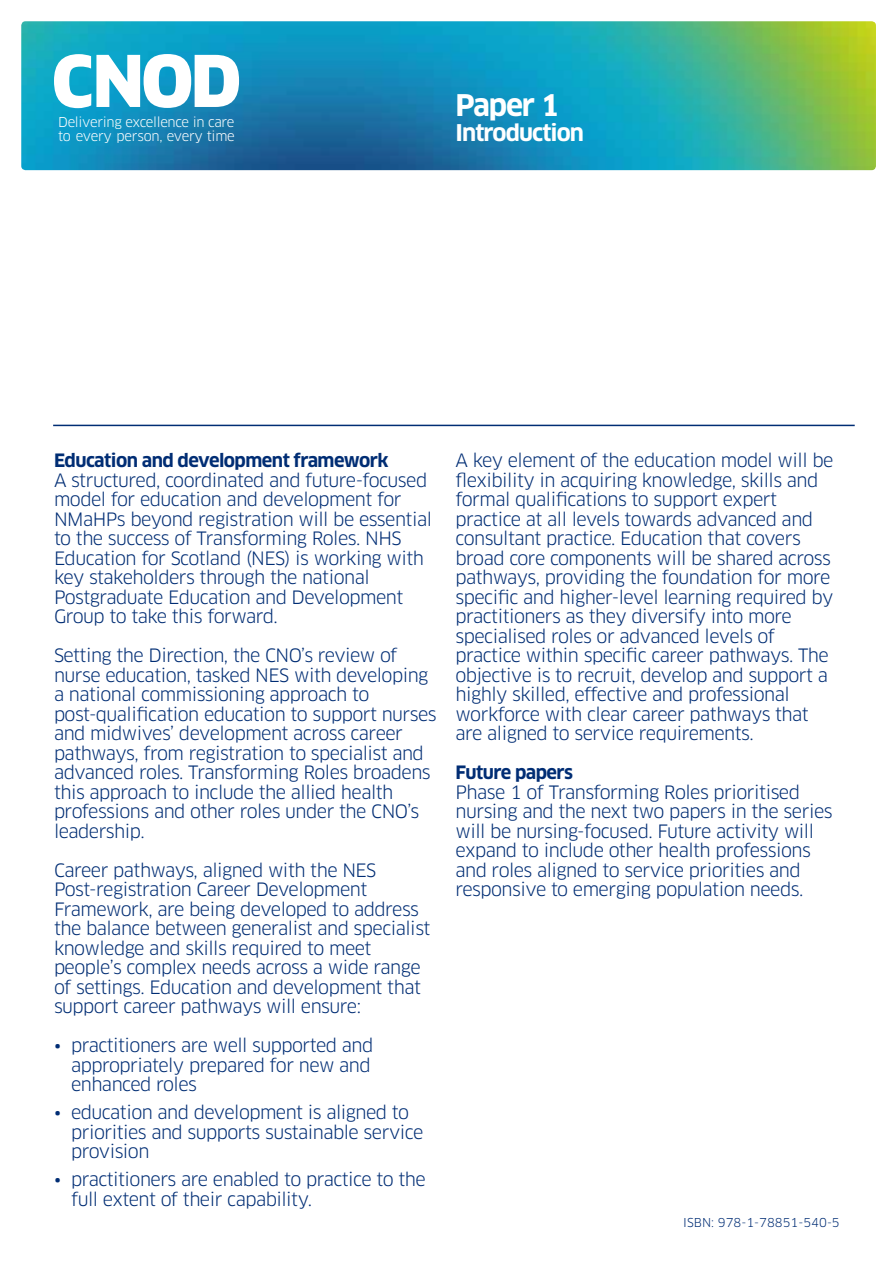
<style>
.page{position:relative;width:893px;height:1272px;background:#fff}
.page>*{position:absolute;margin:0;border:0;box-sizing:border-box;transform-origin:0 0}
.t1{font:700 29.1px "Clan";letter-spacing:-.04em;color:#fff}
.t2{font:700 22.5px "Clan";letter-spacing:-.04em;color:#fff}
.t3{font:18px/19.5px "Clan";letter-spacing:-.03em;color:#002d74}
.t4{font:700 18px "Clan";letter-spacing:-.03em;color:#002d74}
.t5{font:13.2px/13.5px "Clan";letter-spacing:-.025em;color:#fff}
.t6{font:12px "Clan";color:#002d74}
</style>
<div class="page">
<img style="left:21px;top:21px;width:855px;height:149px">
<svg style="left:54px;top:54px;width:185px;height:54px"></svg>
<hr style="left:53px;top:424px;width:802px;height:2px;background:#002d74">
<p class="t5" style="left:58px;top:116px;width:178px">Delivering excellence in care to every person, every time</p>
<h1 class="t1" style="left:455px;top:88px;width:105px">Paper 1</h1>
<p class="t2" style="left:455px;top:118px;width:130px">Introduction</p>
<p class="t4" style="left:54px;top:449px;width:336px">Education and development framework</p>
<p class="t3" style="left:54px;top:470px;width:379px">A structured, coordinated and future-focused model for education and development for NMaHPs beyond registration will be essential to the success of Transforming Roles. NHS Education for Scotland (NES) is working with key stakeholders through the national Postgraduate Education and Development Group to take this forward.</p>
<p class="t3" style="left:54px;top:646px;width:384px">Setting the Direction, the CNO’s review of nurse education, tasked NES with developing a national commissioning approach to post-qualification education to support nurses and midwives’ development across career pathways, from registration to specialist and advanced roles. Transforming Roles broadens this approach to include the allied health professions and other roles under the CNO’s leadership.</p>
<p class="t3" style="left:54px;top:860px;width:378px">Career pathways, aligned with the NES Post-registration Career Development Framework, are being developed to address the balance between generalist and specialist knowledge and skills required to meet people’s complex needs across a wide range of settings. Education and development that support career pathways will ensure:</p>
<p class="t3" style="left:71px;top:1036px;width:304px;text-indent:-17px">• practitioners are well supported and appropriately prepared for new and enhanced roles</p>
<p class="t3" style="left:71px;top:1103px;width:354px;text-indent:-17px">• education and development is aligned to priorities and supports sustainable service provision</p>
<p class="t3" style="left:71px;top:1170px;width:356px;text-indent:-17px">• practitioners are enabled to practice to the full extent of their capability.</p>
<p class="t3" style="left:455px;top:451px;width:379px">A key element of the education model will be flexibility in acquiring knowledge, skills and formal qualifications to support expert practice at all levels towards advanced and consultant practice. Education that covers broad core components will be shared across pathways, providing the foundation for more specific and higher-level learning required by practitioners as they diversify into more specialised roles or advanced levels of practice within specific career pathways. The objective is to recruit, develop and support a highly skilled, effective and professional workforce with clear career pathways that are aligned to service requirements.</p>
<p class="t4" style="left:455px;top:761px;width:119px">Future papers</p>
<p class="t3" style="left:455px;top:782px;width:379px">Phase 1 of Transforming Roles prioritised nursing and the next two papers in the series will be nursing-focused. Future activity will expand to include other health professions and roles aligned to service priorities and responsive to emerging population needs.</p>
<p class="t6" style="left:683px;top:1215px;width:158px">ISBN: 978-1-78851-540-5</p>
</div>
